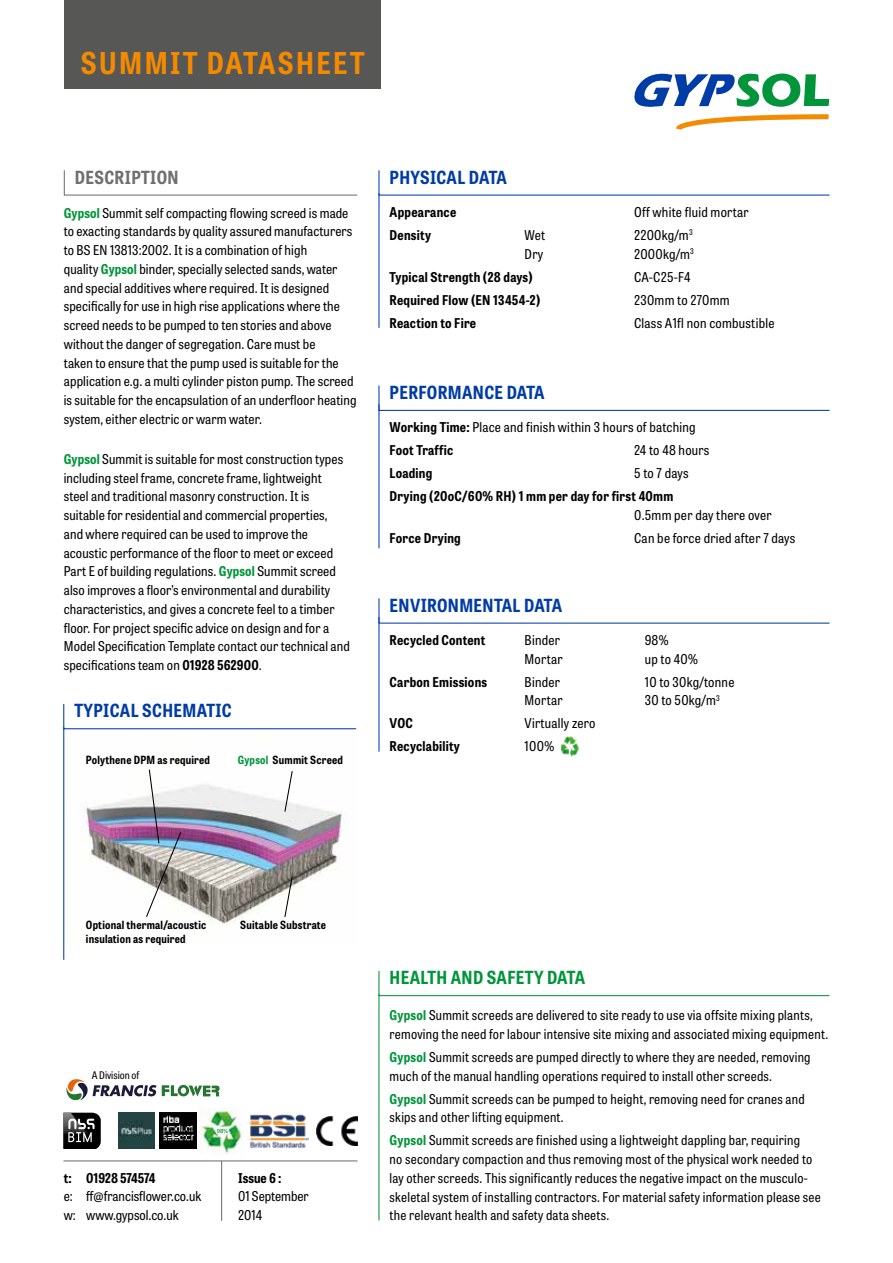
<style>
.page{position:relative;width:893px;height:1263px;background:#fff}
.page>*{position:absolute;margin:0;border:0;box-sizing:border-box;transform-origin:0 0}
.t1{font:700 semi-condensed 30px "Tablet Gothic";letter-spacing:.08em;color:#f38a00}
.t2{font:700 semi-condensed 18px "Tablet Gothic";letter-spacing:.02em;color:#003ca6}
.t3{font:700 semi-condensed 18px "Tablet Gothic";letter-spacing:.02em;color:#00953a}
.t4{font:700 semi-condensed 18px "Tablet Gothic";letter-spacing:.02em;color:#706f6f}
.t5{font:semi-condensed 13.5px/18.8px "Tablet Gothic";letter-spacing:.01em;color:#000}
.t6{font:700 semi-condensed 13.5px "Tablet Gothic";letter-spacing:.02em;color:#000}
.t7{font:700 semi-condensed 13.5px "Tablet Gothic";letter-spacing:-.015em;color:#000}
.t8{font:700 semi-condensed 11.25px/14.2px "Tablet Gothic";letter-spacing:.02em;color:#000}
.t9{font:semi-condensed 10.5px "Tablet Gothic";color:#000}
.s1{font-weight:700;color:#00953a}
.s2{font-weight:700}
.s3{color:#00953a}
</style>
<div class="page">
<img style="left:64px;top:730px;width:278px;height:216px">
<svg style="left:676px;top:114px;width:152px;height:16px"></svg>
<svg style="left:634px;top:73px;width:195px;height:34px"></svg>
<svg style="left:63px;top:170px;width:295px;height:26px"></svg>
<div style="left:64px;top:0;width:317px;height:89px;background:#575756"></div>
<hr style="left:64px;top:1160px;width:293px;height:1px;background:#706f6f">
<hr style="left:221px;top:1161px;width:1px;height:59px;background:#706f6f">
<svg style="left:63px;top:703px;width:294px;height:27px"></svg>
<hr style="left:63px;top:727px;width:1px;height:232px;background:#003ca6">
<svg style="left:284px;top:770px;width:9px;height:43px"></svg>
<svg style="left:284px;top:875px;width:9px;height:43px"></svg>
<img style="left:145px;top:768px;width:37px;height:150px">
<svg style="left:378px;top:170px;width:452px;height:26px"></svg>
<hr style="left:378px;top:194px;width:1px;height:133px;background:#003ca6">
<svg style="left:378px;top:970px;width:452px;height:27px"></svg>
<hr style="left:378px;top:994px;width:1px;height:226px;background:#00953a">
<svg style="left:378px;top:385px;width:452px;height:26px"></svg>
<hr style="left:378px;top:405px;width:1px;height:143px;background:#003ca6">
<svg style="left:378px;top:598px;width:452px;height:26px"></svg>
<hr style="left:378px;top:617px;width:1px;height:134px;background:#003ca6">
<img style="left:561px;top:736px;width:18px;height:21px">
<svg style="left:566px;top:745px;width:6px;height:3px"></svg>
<svg style="left:66px;top:1079px;width:154px;height:21px"></svg>
<img style="left:199px;top:1108px;width:46px;height:45px">
<svg style="left:217px;top:1129px;width:11px;height:4px"></svg>
<img style="left:160px;top:1113px;width:36px;height:35px">
<img style="left:250px;top:1114px;width:59px;height:34px">
<img style="left:316px;top:1116px;width:41px;height:29px">
<img style="left:119px;top:1113px;width:35px;height:36px">
<svg style="left:63px;top:1113px;width:38px;height:35px"></svg>
<h1 class="t1" style="left:81px;top:42px;width:285px">SUMMIT DATASHEET</h1>
<h2 class="t4" style="left:75px;top:164px;width:105px">DESCRIPTION</h2>
<p class="t5" style="left:64px;top:203px;width:294px"><span class="s1">Gypsol</span> Summit self compacting flowing screed is made to exacting standards by quality assured manufacturers to BS EN 13813:2002. It is a combination of high<br>quality <span class="s1">Gypsol</span> binder, specially selected sands, water and special additives where required. It is designed specifically for use in high rise applications where the screed needs to be pumped to ten stories and above without the danger of segregation. Care must be<br>taken to ensure that the pump used is suitable for the application e.g. a multi cylinder piston pump. The screed is suitable for the encapsulation of an underfloor heating system, either electric or warm water.</p>
<p class="t5" style="left:64px;top:449px;width:288px"><span class="s1">Gypsol</span> Summit is suitable for most construction types including steel frame, concrete frame, lightweight steel and traditional masonry construction. It is suitable for residential and commercial properties, and where required can be used to improve the acoustic performance of the floor to meet or exceed Part E of building regulations. <span class="s1">Gypsol</span> Summit screed also improves a floor’s environmental and durability characteristics, and gives a concrete feel to a timber floor. For project specific advice on design and for a Model Specification Template contact our technical and specifications team on <span class="s2">01928 562900</span>.</p>
<h2 class="t2" style="left:74px;top:698px;width:159px">TYPICAL SCHEMATIC</h2>
<p class="t8" style="left:86px;top:752px;width:126px">Polythene DPM as required</p>
<p class="t8" style="left:238px;top:752px;width:107px"><span class="s3">Gypsol</span> Summit Screed</p>
<h2 class="t2" style="left:390px;top:164px;width:119px">PHYSICAL DATA</h2>
<p class="t6" style="left:390px;top:202px;width:68px">Appearance</p>
<p class="t5" style="left:634px;top:202px;width:116px">Off white fluid mortar</p>
<p class="t6" style="left:390px;top:225px;width:43px">Density</p>
<p class="t5" style="left:525px;top:225px;width:22px">Wet</p>
<p class="t5" style="left:634px;top:225px;width:60px">2200kg/m<sup>3</sup></p>
<p class="t5" style="left:525px;top:244px;width:20px">Dry</p>
<p class="t5" style="left:634px;top:244px;width:61px">2000kg/m<sup>3</sup></p>
<p class="t6" style="left:390px;top:267px;width:145px">Typical Strength (28 days)</p>
<p class="t5" style="left:634px;top:267px;width:58px">CA-C25-F4</p>
<p class="t6" style="left:390px;top:290px;width:152px">Required Flow (EN 13454-2)</p>
<p class="t5" style="left:634px;top:290px;width:97px">230mm to 270mm</p>
<p class="t6" style="left:390px;top:313px;width:88px">Reaction to Fire</p>
<p class="t5" style="left:634px;top:313px;width:142px">Class A1fl non combustible</p>
<h2 class="t2" style="left:390px;top:380px;width:157px">PERFORMANCE DATA</h2>
<p class="t5" style="left:390px;top:415px;width:308px;line-height:23px"><span class="s2">Working Time:</span> Place and finish within 3 hours of batching<br><span class="s2">Foot Traffic</span></p>
<p class="t5" style="left:634px;top:440px;width:77px">24 to 48 hours</p>
<p class="t6" style="left:390px;top:464px;width:44px">Loading</p>
<p class="t5" style="left:634px;top:463px;width:56px">5 to 7 days</p>
<p class="t6" style="left:390px;top:487px;width:285px">Drying (20oC/60% RH) 1 mm per day for first 40mm</p>
<p class="t5" style="left:634px;top:505px;width:139px">0.5mm per day there over</p>
<p class="t6" style="left:390px;top:528px;width:73px">Force Drying</p>
<p class="t5" style="left:634px;top:528px;width:163px">Can be force dried after 7 days</p>
<h2 class="t2" style="left:390px;top:592px;width:174px">ENVIRONMENTAL DATA</h2>
<p class="t6" style="left:390px;top:630px;width:97px">Recycled Content</p>
<p class="t5" style="left:525px;top:630px;width:37px">Binder</p>
<p class="t5" style="left:645px;top:630px;width:25px">98%</p>
<p class="t5" style="left:525px;top:649px;width:40px">Mortar</p>
<p class="t5" style="left:645px;top:649px;width:54px">up to 40%</p>
<p class="t6" style="left:390px;top:672px;width:99px">Carbon Emissions</p>
<p class="t5" style="left:525px;top:672px;width:37px">Binder</p>
<p class="t5" style="left:645px;top:672px;width:91px">10 to 30kg/tonne</p>
<p class="t5" style="left:525px;top:691px;width:40px">Mortar</p>
<p class="t5" style="left:645px;top:691px;width:76px">30 to 50kg/m<sup>3</sup></p>
<p class="t6" style="left:390px;top:714px;width:25px">VOC</p>
<p class="t5" style="left:525px;top:714px;width:72px">Virtually zero</p>
<p class="t6" style="left:390px;top:737px;width:72px">Recyclability</p>
<p class="t5" style="left:525px;top:737px;width:31px">100%</p>
<p class="t8" style="left:86px;top:917px;width:122px">Optional thermal/acoustic insulation as required</p>
<p class="t8" style="left:240px;top:917px;width:87px">Suitable Substrate</p>
<p class="t9" style="left:92px;top:1068px;width:49px">A Division of</p>
<p class="t7" style="left:64px;top:1168px;width:93px">t: 01928 574574</p>
<p class="t5" style="left:64px;top:1186px;width:139px">e: ff@francisflower.co.uk w: www.gypsol.co.uk</p>
<p class="t6" style="left:238px;top:1168px;width:45px">Issue 6 :</p>
<p class="t5" style="left:238px;top:1186px;width:72px">01 September<br>2014</p>
<h2 class="t3" style="left:390px;top:965px;width:197px">HEALTH AND SAFETY DATA</h2>
<p class="t5" style="left:390px;top:1005px;width:440px"><span class="s1">Gypsol</span> Summit screeds are delivered to site ready to use via offsite mixing plants, removing the need for labour intensive site mixing and associated mixing equipment.</p>
<p class="t5" style="left:390px;top:1047px;width:422px"><span class="s1">Gypsol</span> Summit screeds are pumped directly to where they are needed, removing much of the manual handling operations required to install other screeds.</p>
<p class="t5" style="left:390px;top:1089px;width:417px"><span class="s1">Gypsol</span> Summit screeds can be pumped to height, removing need for cranes and skips and other lifting equipment.</p>
<p class="t5" style="left:390px;top:1131px;width:433px"><span class="s1">Gypsol</span> Summit screeds are finished using a lightweight dappling bar, requiring<br>no secondary compaction and thus removing most of the physical work needed to lay other screeds. This significantly reduces the negative impact on the musculo&shy;skeletal system of installing contractors. For material safety information please see the relevant health and safety data sheets.</p>
</div>
